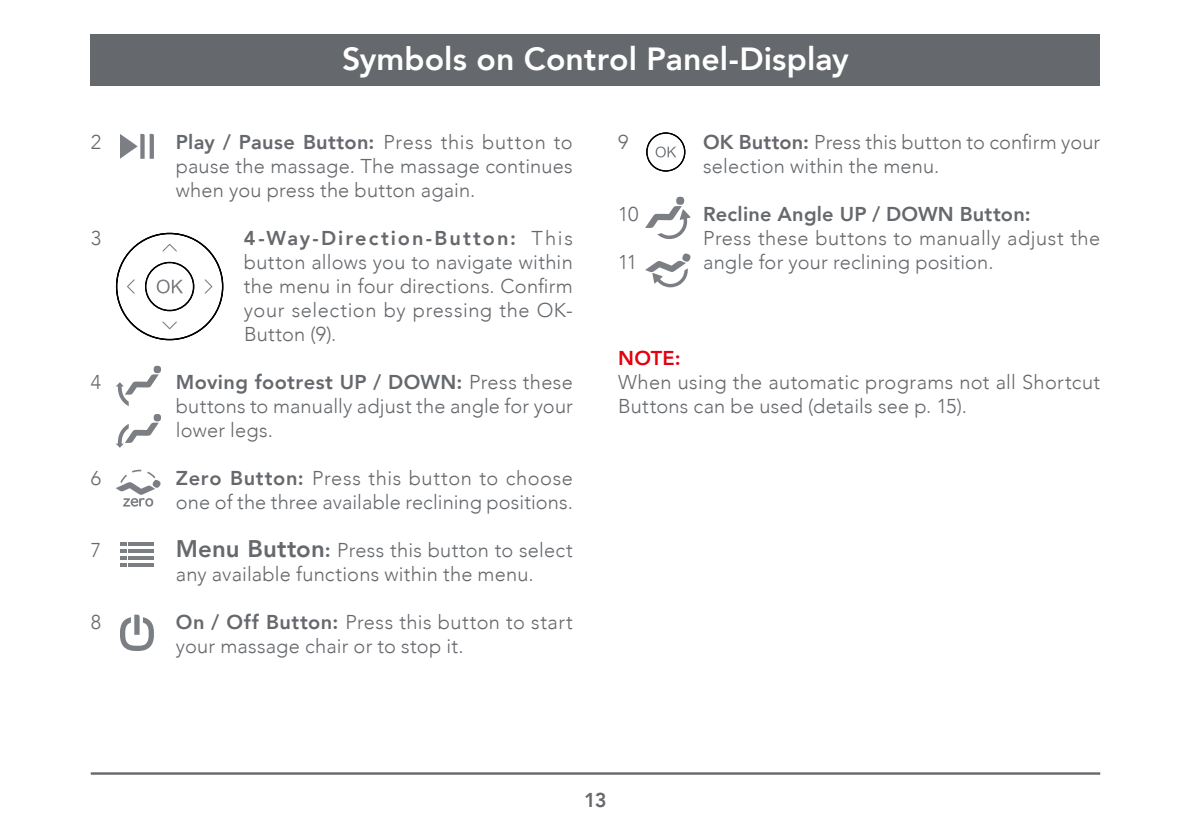
<style>
.page{position:relative;width:1191px;height:840px;background:#fff}
.page>*{position:absolute;margin:0;border:0;box-sizing:border-box;transform-origin:0 0}
.t1{font:800 32px "Avenir";color:#fff}
.t2{font:300 20px/24px "Avenir";letter-spacing:.01em;color:#65686c}
.t3{font:800 20px "Avenir";letter-spacing:.01em;color:#65686c}
.t4{font:800 20px "Avenir";color:#e3000f}
.s1{font-weight:800}
.s2{font-weight:800;font-size:24px}
</style>
<div class="page">
<div style="left:145px;top:262px;width:49px;height:49px;border:1px solid #000;border-radius:50%"></div>
<svg style="left:205px;top:279px;width:7px;height:14px"></svg>
<svg style="left:162px;top:243px;width:15px;height:8px"></svg>
<svg style="left:162px;top:321px;width:15px;height:8px"></svg>
<svg style="left:127px;top:279px;width:8px;height:14px"></svg>
<svg style="left:157px;top:279px;width:26px;height:14px"></svg>
<svg style="left:120px;top:134px;width:34px;height:25px"></svg>
<svg style="left:116px;top:374px;width:43px;height:32px"></svg>
<div style="left:154px;top:365px;width:7px;height:8px;background:#7b7f84;border-radius:3px"></div>
<svg style="left:116px;top:422px;width:43px;height:25px"></svg>
<div style="left:154px;top:413px;width:7px;height:8px;background:#7b7f84;border-radius:3px"></div>
<svg style="left:116px;top:469px;width:45px;height:37px"></svg>
<hr style="left:129px;top:556px;width:25px;height:3px;background:#7b7f84">
<hr style="left:129px;top:549px;width:25px;height:3px;background:#7b7f84">
<hr style="left:129px;top:542px;width:25px;height:3px;background:#7b7f84">
<hr style="left:129px;top:563px;width:25px;height:3px;background:#7b7f84">
<svg style="left:120px;top:542px;width:6px;height:24px"></svg>
<svg style="left:120px;top:614px;width:34px;height:36px"></svg>
<div style="left:647px;top:133px;width:37px;height:38px;border:1px solid #000;border-radius:50%"></div>
<div style="left:646px;top:133px;width:39px;height:38px;border:1px solid #000;border-radius:50%"></div>
<svg style="left:655px;top:146px;width:21px;height:11px"></svg>
<svg style="left:645px;top:206px;width:45px;height:33px"></svg>
<div style="left:676px;top:197px;width:8px;height:8px;background:#7b7f84;border-radius:4px"></div>
<svg style="left:645px;top:253px;width:45px;height:34px"></svg>
<div style="left:91px;top:34px;width:1009px;height:51px;background:#65686c"></div>
<hr style="left:91px;top:771px;width:1009px;height:3px;background:#65686c">
<h1 class="t1" style="left:342px;top:34px;width:508px">Symbols on Control Panel-Display</h1>
<p class="t2" style="left:91px;top:130px;width:12px">2</p>
<p class="t2" style="left:176px;top:130px;width:398px;text-align:justify"><span class="s1">Play / Pause Button:</span> Press this button to pause the massage. The massage continues when you press the button again.</p>
<p class="t2" style="left:91px;top:226px;width:12px">3</p>
<p class="t2" style="left:244px;top:226px;width:330px;text-align:justify"><span class="s1">4-Way-Direction-Button:</span> This button allows you to navigate within the menu in four directions. Confirm your selection by pressing the OK-Button (9).</p>
<p class="t2" style="left:91px;top:370px;width:12px">4</p>
<p class="t2" style="left:176px;top:370px;width:398px;text-align:justify"><span class="s1">Moving footrest UP / DOWN:</span> Press these buttons to manually adjust the angle for your lower legs.</p>
<p class="t2" style="left:91px;top:466px;width:12px">6</p>
<p class="t2" style="left:176px;top:466px;width:398px"><span class="s1">Zero Button:</span> Press this button to choose one of the three available reclining positions.</p>
<p class="t2" style="left:91px;top:538px;width:12px">7</p>
<p class="t2" style="left:176px;top:538px;width:398px"><span class="s2">Menu Button</span><span class="s1">:</span> Press this button to select any available functions within the menu.</p>
<p class="t2" style="left:91px;top:610px;width:12px">8</p>
<p class="t2" style="left:176px;top:610px;width:398px"><span class="s1">On / Off Button:</span> Press this button to start your massage chair or to stop it.</p>
<p class="t2" style="left:618px;top:130px;width:12px">9</p>
<p class="t2" style="left:703px;top:130px;width:398px"><span class="s1">OK Button:</span> Press this button to confirm your selection within the menu.</p>
<p class="t2" style="left:618px;top:202px;width:22px">10</p>
<p class="t3" style="left:703px;top:198px;width:329px">Recline Angle UP / DOWN Button:</p>
<p class="t2" style="left:703px;top:226px;width:398px">Press these buttons to manually adjust the</p>
<p class="t2" style="left:618px;top:250px;width:21px">11</p>
<p class="t2" style="left:703px;top:250px;width:292px">angle for your reclining position.</p>
<p class="t4" style="left:618px;top:342px;width:64px">NOTE:</p>
<p class="t2" style="left:618px;top:370px;width:483px">When using the automatic programs not all Shortcut<br>Buttons can be used (details see p. 15).</p>
<p class="t3" style="left:584px;top:784px;width:24px">13</p>
</div>
